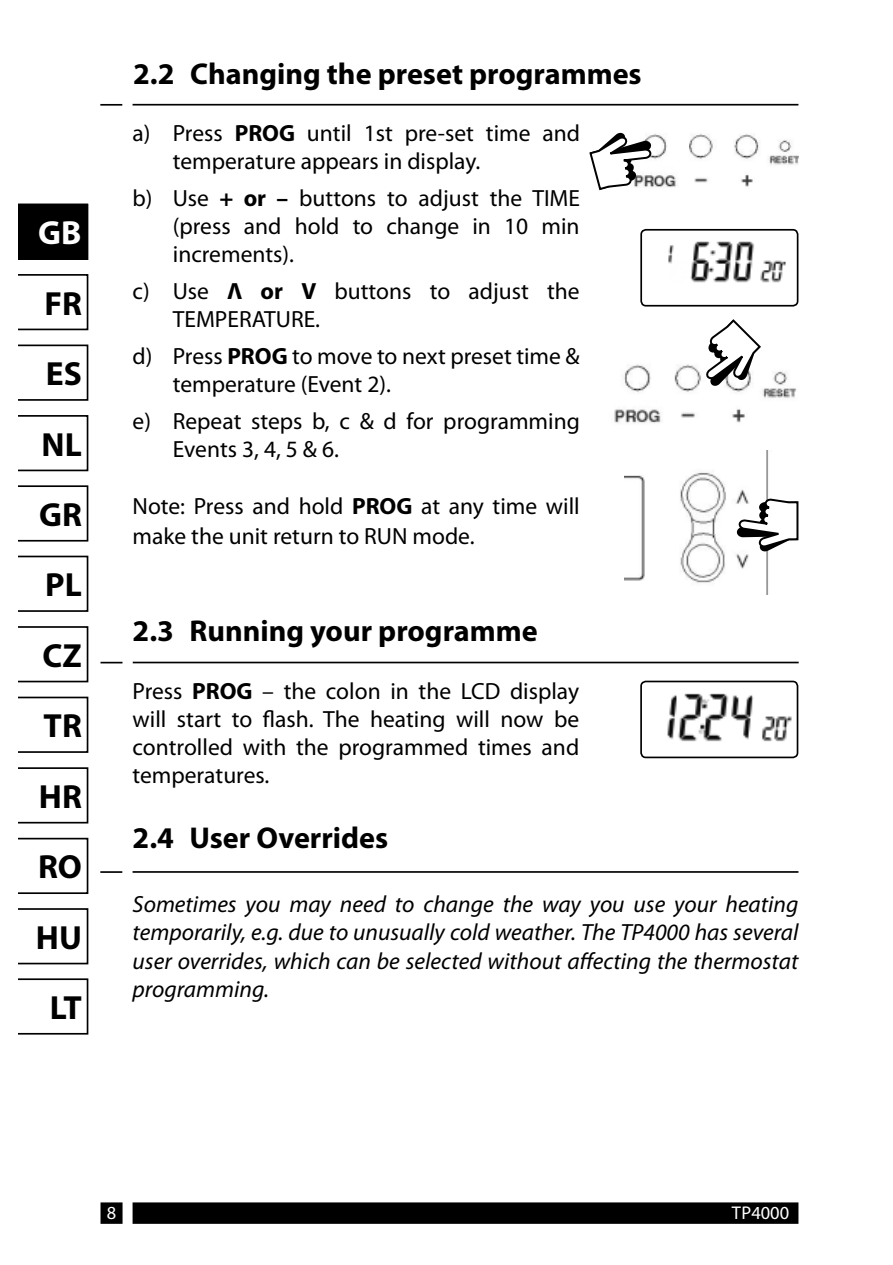
<style>
.page{position:relative;width:893px;height:1265px;background:#fff}
.page>*{position:absolute;margin:0;border:0;box-sizing:border-box;transform-origin:0 0}
.t1{font:700 33.6px/70.3px "Myriad Pro";color:#000;text-align:center}
.t2{font:700 33.6px "Myriad Pro";color:#fff}
.t3{font:700 30.15px "Myriad Pro";color:#000}
.t4{font:23.55px/28.2px "Myriad Pro";color:#000}
.t5{font:italic 23.55px/28.2px "Myriad Pro";color:#000;text-align:justify}
.t6{font:18.45px "Myriad Pro";color:#fff}
.s1{font-weight:700}
</style>
<div class="page">
<div style="left:133px;top:1203px;width:664px;height:20px;background:#000"></div>
<div style="left:132px;top:1202px;width:666px;height:21px;border:2px solid #000"></div>
<div style="left:101px;top:1203px;width:21px;height:20px;background:#000"></div>
<div style="left:100px;top:1202px;width:22px;height:21px;border:2px solid #000"></div>
<svg style="left:18px;top:274px;width:70px;height:56px"></svg>
<svg style="left:18px;top:344px;width:70px;height:57px"></svg>
<svg style="left:18px;top:415px;width:70px;height:56px"></svg>
<svg style="left:18px;top:485px;width:70px;height:56px"></svg>
<svg style="left:18px;top:555px;width:70px;height:57px"></svg>
<svg style="left:18px;top:626px;width:70px;height:56px"></svg>
<svg style="left:18px;top:696px;width:70px;height:57px"></svg>
<svg style="left:18px;top:767px;width:70px;height:56px"></svg>
<svg style="left:18px;top:837px;width:70px;height:57px"></svg>
<svg style="left:18px;top:908px;width:70px;height:56px"></svg>
<svg style="left:18px;top:978px;width:70px;height:56px"></svg>
<div style="left:18px;top:204px;width:70px;height:56px;background:#000"></div>
<img style="left:646px;top:228px;width:152px;height:55px">
<img style="left:624px;top:451px;width:145px;height:144px">
<svg style="left:736px;top:497px;width:63px;height:56px"></svg>
<div style="left:640px;top:229px;width:158px;height:77px;border:2px solid #000;border-radius:5px"></div>
<img style="left:642px;top:682px;width:157px;height:77px">
<div style="left:640px;top:680px;width:158px;height:78px;border:2px solid #000;border-radius:5px"></div>
<img style="left:651px;top:133px;width:147px;height:55px">
<svg style="left:589px;top:132px;width:62px;height:59px"></svg>
<img style="left:614px;top:364px;width:183px;height:59px">
<svg style="left:704px;top:319px;width:58px;height:69px"></svg>
<hr style="left:132px;top:104px;width:666px;height:2px;background:#000">
<hr style="left:100px;top:104px;width:22px;height:2px;background:#000">
<hr style="left:133px;top:661px;width:665px;height:2px;background:#000">
<svg style="left:100px;top:662px;width:22px;height:1px"></svg>
<hr style="left:132px;top:871px;width:666px;height:1px;background:#000">
<hr style="left:100px;top:871px;width:22px;height:2px;background:#000">
<h1 class="t2" style="left:38px;top:220px;width:45px">GB</h1>
<h1 class="t1" style="left:36px;top:271px;width:47px">FR<br>ES<br>NL<br>GR<br>PL<br>CZ<br>TR<br>HR<br>RO<br>HU<br>LT</h1>
<p class="t3" style="left:133px;top:62px;width:510px">2.2 Changing the preset programmes</p>
<p class="t4" style="left:173px;top:121px;width:409px;text-indent:-40px">a) Press <span class="s1">PROG</span> until 1st pre-set time and temperature appears in display.</p>
<p class="t4" style="left:173px;top:186px;width:409px;text-align:justify;text-indent:-40px">b) Use <span class="s1">+ or –</span> buttons to adjust the TIME (press and hold to change in 10 min increments).</p>
<p class="t4" style="left:173px;top:279px;width:408px;text-indent:-40px">c) Use <span class="s1">Λ or V</span> buttons to adjust the<br>TEMPERATURE.</p>
<p class="t4" style="left:173px;top:344px;width:408px;text-indent:-40px">d) Press <span class="s1">PROG</span> to move to next preset time &amp; temperature (Event 2).</p>
<p class="t4" style="left:173px;top:409px;width:408px;text-indent:-40px">e) Repeat steps b, c &amp; d for programming<br>Events 3, 4, 5 &amp; 6.</p>
<p class="t4" style="left:132px;top:493px;width:448px;line-height:30.2px">Note: Press and hold <span class="s1">PROG</span> at any time will make the unit return to RUN mode.</p>
<p class="t3" style="left:132px;top:619px;width:406px">2.3 Running your programme</p>
<p class="t4" style="left:132px;top:679px;width:448px;text-align:justify">Press <span class="s1">PROG</span> – the colon in the LCD display will start to flash. The heating will now be controlled with the programmed times and temperatures.</p>
<p class="t3" style="left:132px;top:826px;width:257px">2.4 User Overrides</p>
<p class="t5" style="left:132px;top:892px;width:667px">Sometimes you may need to change the way you use your heating temporarily, e.g. due to unusually cold weather. The TP4000 has several user overrides, which can be selected without affecting the thermostat programming.</p>
<p class="t6" style="left:107px;top:1206px;width:11px">8</p>
<p class="t6" style="left:731px;top:1206px;width:59px">TP4000</p>
</div>
